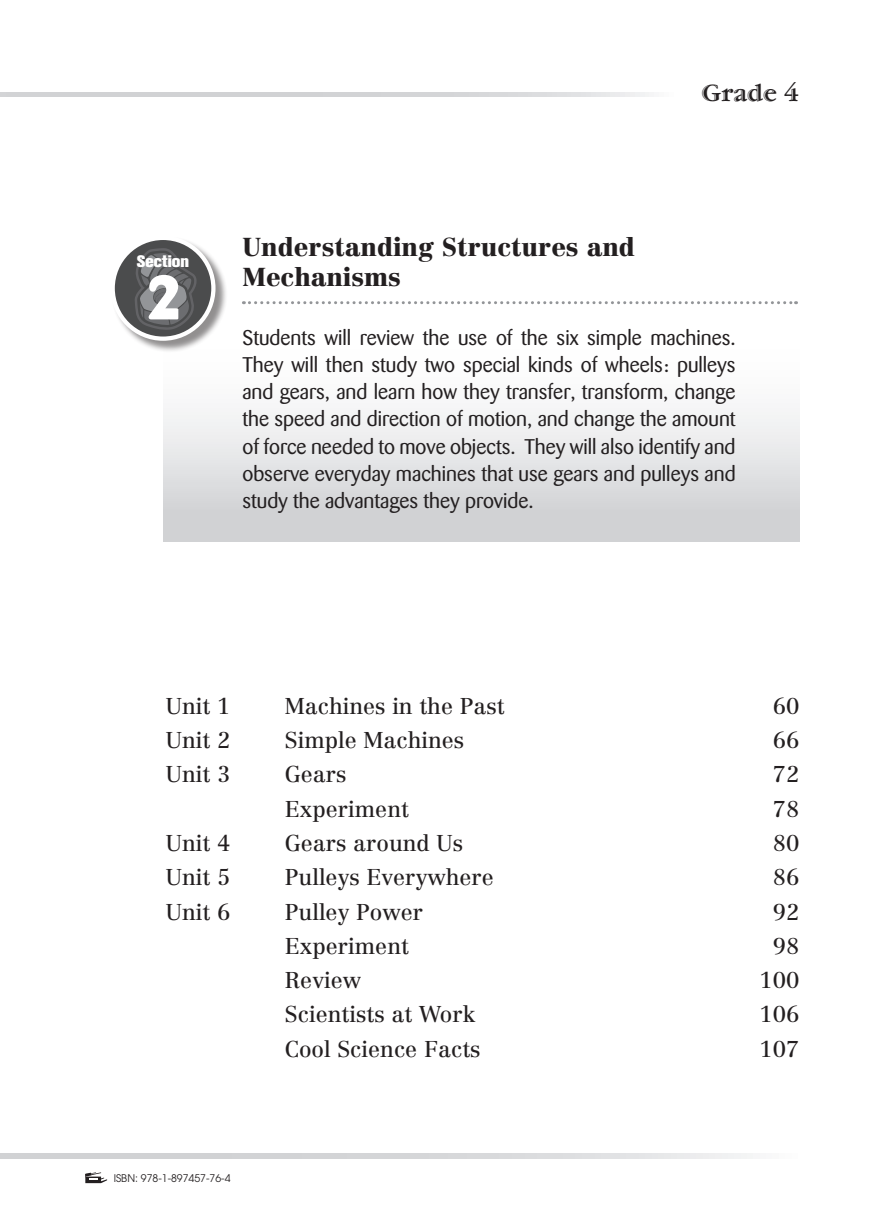
<style>
.page{position:relative;width:893px;height:1217px;background:#fff}
.page>*{position:absolute;margin:0;border:0;box-sizing:border-box;transform-origin:0 0}
.t1{font:800 61.5px "Barmeno";color:#fff}
.content_section{font:900 25.5px/30px "Centennial";color:#231f20}
.t2{font:700 24px "Garamond Handtooled";color:#231f20}
.content_body_text{font:22.5px "Centennial";color:#231f20}
.content_text01{font:21px/27px "Barmeno";color:#231f20;text-align:justify}
.t3{font:800 16.5px "Akzidenz Grotesk BE";color:#fff}
.t4{font:10.5px "Avant Garde";color:#231f20}
</style>
<div class="page">
<svg style="left:85px;top:1172px;width:22px;height:10px"></svg>
<svg style="left:0;top:92px;width:649px;height:5px;background:#d5d6d8"></svg>
<div style="left:164px;top:290px;width:635px;height:251px;background:linear-gradient(to bottom,#fff,#d2d3d6)"></div>
<div style="left:112px;top:237px;width:115px;height:115px;background:#231f20;opacity:.5"></div>
<svg style="left:111px;top:236px;width:105px;height:105px"></svg>
<div style="left:115px;top:240px;width:96px;height:96px;background:#4b4c4d;border-radius:50%"></div>
<svg style="left:135px;top:248px;width:62px;height:93px"></svg>
<svg style="left:243px;top:301px;width:553px;height:3px"></svg>
<svg style="left:0;top:1153px;width:753px;height:4px;background:#d8d9db"></svg>
<p class="t2" style="left:702px;top:79px;width:99px">Grade 4</p>
<p class="t3" style="left:137px;top:251px;width:54px">Section</p>
<p class="t1" style="left:148px;top:260px;width:35px">2</p>
<p class="content_section" style="left:242px;top:232px;width:394px">Understanding Structures and<br>Mechanisms</p>
<p class="content_text01" style="left:242px;top:325px;width:495px">Students will review the use of the six simple machines.<br>They will then study two special kinds of wheels: pulleys and gears, and learn how they transfer, transform, change the speed and direction of motion, and change the amount of force needed to move objects. They will also identify and observe everyday machines that use gears and pulleys and study the advantages they provide.</p>
<p class="content_body_text" style="left:166px;top:692px;width:66px">Unit 1</p>
<p class="content_body_text" style="left:285px;top:692px;width:221px">Machines in the Past</p>
<p class="content_body_text" style="left:773px;top:692px;width:28px">60</p>
<p class="content_body_text" style="left:166px;top:726px;width:66px">Unit 2</p>
<p class="content_body_text" style="left:285px;top:726px;width:181px">Simple Machines</p>
<p class="content_body_text" style="left:773px;top:726px;width:28px">66</p>
<p class="content_body_text" style="left:166px;top:760px;width:66px">Unit 3</p>
<p class="content_body_text" style="left:285px;top:760px;width:63px">Gears</p>
<p class="content_body_text" style="left:773px;top:760px;width:28px">72</p>
<p class="content_body_text" style="left:285px;top:795px;width:126px">Experiment</p>
<p class="content_body_text" style="left:773px;top:795px;width:28px">78</p>
<p class="content_body_text" style="left:166px;top:829px;width:66px">Unit 4</p>
<p class="content_body_text" style="left:285px;top:829px;width:180px">Gears around Us</p>
<p class="content_body_text" style="left:773px;top:829px;width:28px">80</p>
<p class="content_body_text" style="left:166px;top:863px;width:66px">Unit 5</p>
<p class="content_body_text" style="left:285px;top:863px;width:211px">Pulleys Everywhere</p>
<p class="content_body_text" style="left:773px;top:863px;width:28px">86</p>
<p class="content_body_text" style="left:166px;top:897px;width:66px">Unit 6</p>
<p class="content_body_text" style="left:285px;top:897px;width:140px">Pulley Power</p>
<p class="content_body_text" style="left:773px;top:897px;width:28px">92</p>
<p class="content_body_text" style="left:285px;top:932px;width:126px">Experiment</p>
<p class="content_body_text" style="left:773px;top:932px;width:28px">98</p>
<p class="content_body_text" style="left:285px;top:966px;width:78px">Review</p>
<p class="content_body_text" style="left:759px;top:966px;width:41px">100</p>
<p class="content_body_text" style="left:285px;top:1000px;width:192px">Scientists at Work</p>
<p class="content_body_text" style="left:759px;top:1000px;width:41px">106</p>
<p class="content_body_text" style="left:285px;top:1035px;width:197px">Cool Science Facts</p>
<p class="content_body_text" style="left:759px;top:1035px;width:41px">107</p>
<p class="t4" style="left:114px;top:1171px;width:118px">ISBN: 978-1-897457-76-4</p>
</div>
